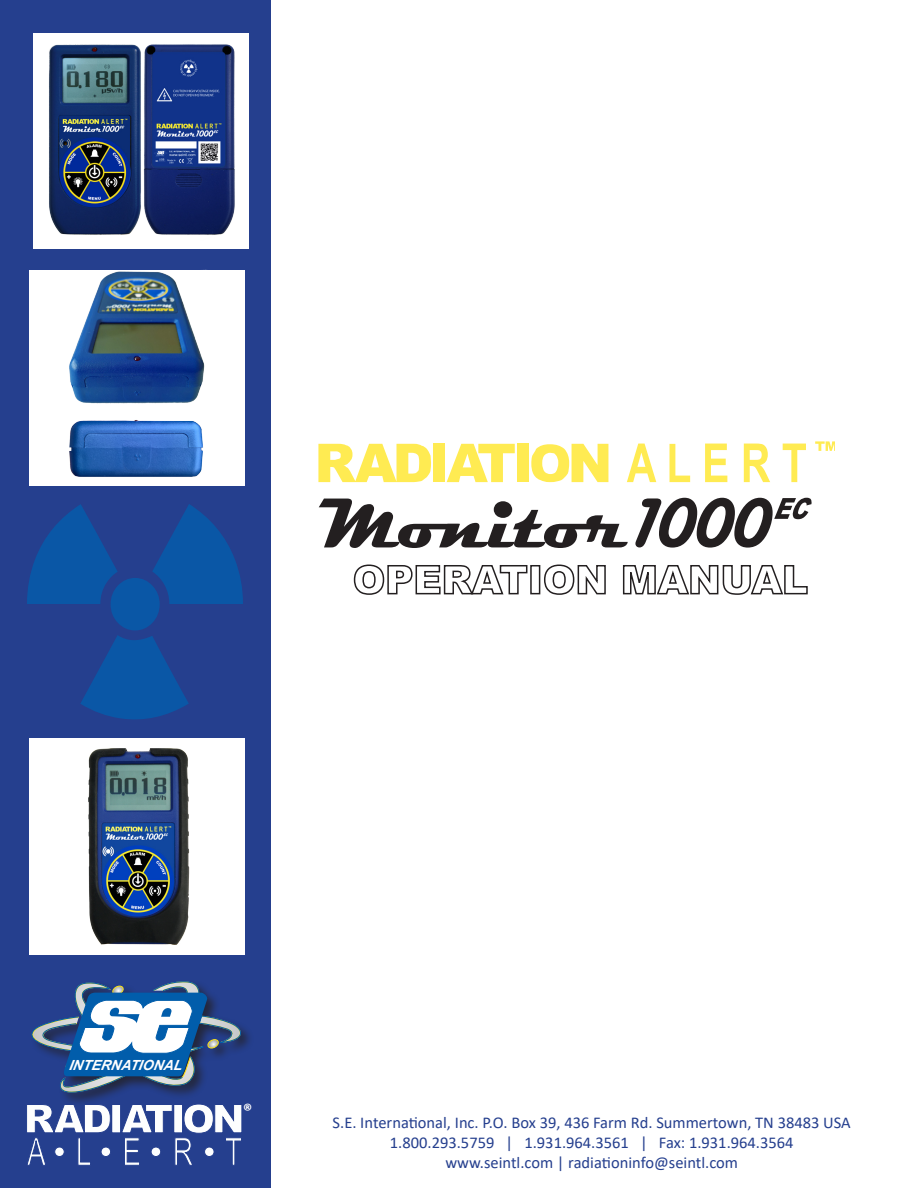
<style>
.page{position:relative;width:918px;height:1188px;background:#fff}
.page>*{position:absolute;margin:0;border:0;box-sizing:border-box;transform-origin:0 0}
.t1{font:700 18px "Calibri";color:#fff}
.t2{font:16.5px/19.8px "Calibri";color:#253f8e;text-align:center}
.t3{font:italic 700 13.95px "Arial";color:#fff}
</style>
<div class="page">
<div style="left:0;top:0;width:270px;height:1188px;background:#253f8e"></div>
<svg style="left:27px;top:504px;width:216px;height:215px"></svg>
<div style="left:29px;top:980px;width:224px;height:127px;background:#231f20;opacity:.75"></div>
<svg style="left:29px;top:981px;width:214px;height:112px"></svg>
<div style="left:112px;top:1105px;width:9px;height:28px;background:#fdfefe"></div>
<div style="left:111px;top:1104px;width:10px;height:29px;border:1px solid #253f8e"></div>
<svg style="left:121px;top:1104px;width:121px;height:62px"></svg>
<svg style="left:27px;top:1104px;width:84px;height:62px"></svg>
<div style="left:33px;top:33px;width:216px;height:216px;background:#fff"></div>
<img style="left:49px;top:44px;width:186px;height:191px">
<div style="left:29px;top:270px;width:216px;height:216px;background:#fff"></div>
<img style="left:69px;top:271px;width:136px;height:206px">
<svg style="left:353px;top:564px;width:175px;height:31px"></svg>
<div style="left:530px;top:565px;width:10px;height:29px;border:2px solid #231f20"></div>
<svg style="left:544px;top:564px;width:62px;height:31px"></svg>
<svg style="left:622px;top:565px;width:186px;height:30px"></svg>
<svg style="left:815px;top:441px;width:20px;height:10px"></svg>
<svg style="left:318px;top:444px;width:113px;height:38px"></svg>
<div style="left:433px;top:444px;width:12px;height:38px;background:#ffeb52"></div>
<div style="left:517px;top:444px;width:12px;height:38px;background:#ffeb52"></div>
<svg style="left:447px;top:444px;width:68px;height:38px"></svg>
<svg style="left:531px;top:444px;width:77px;height:38px"></svg>
<svg style="left:627px;top:444px;width:29px;height:38px"></svg>
<svg style="left:669px;top:444px;width:21px;height:38px"></svg>
<svg style="left:705px;top:444px;width:22px;height:38px"></svg>
<svg style="left:744px;top:444px;width:26px;height:38px"></svg>
<svg style="left:783px;top:444px;width:23px;height:38px"></svg>
<svg style="left:319px;top:499px;width:309px;height:49px"></svg>
<svg style="left:635px;top:498px;width:177px;height:50px"></svg>
<div style="left:29px;top:738px;width:216px;height:216px;background:#fff"></div>
<img style="left:89px;top:749px;width:100px;height:195px">
<p class="t3" style="left:69px;top:1056px;width:118px">INTERNATIONAL</p>
<p class="t1" style="left:243px;top:1098px;width:11px">®</p>
<p class="t2" style="left:333px;top:1112px;width:520px">S.E. International, Inc. P.O. Box 39, 436 Farm Rd. Summertown, TN 38483 USA<br>1.800.293.5759 | 1.931.964.3561 | Fax: 1.931.964.3564</p>
<p class="t2" style="left:445px;top:1152px;width:294px">www.seintl.com | radiationinfo@seintl.com</p>
</div>
